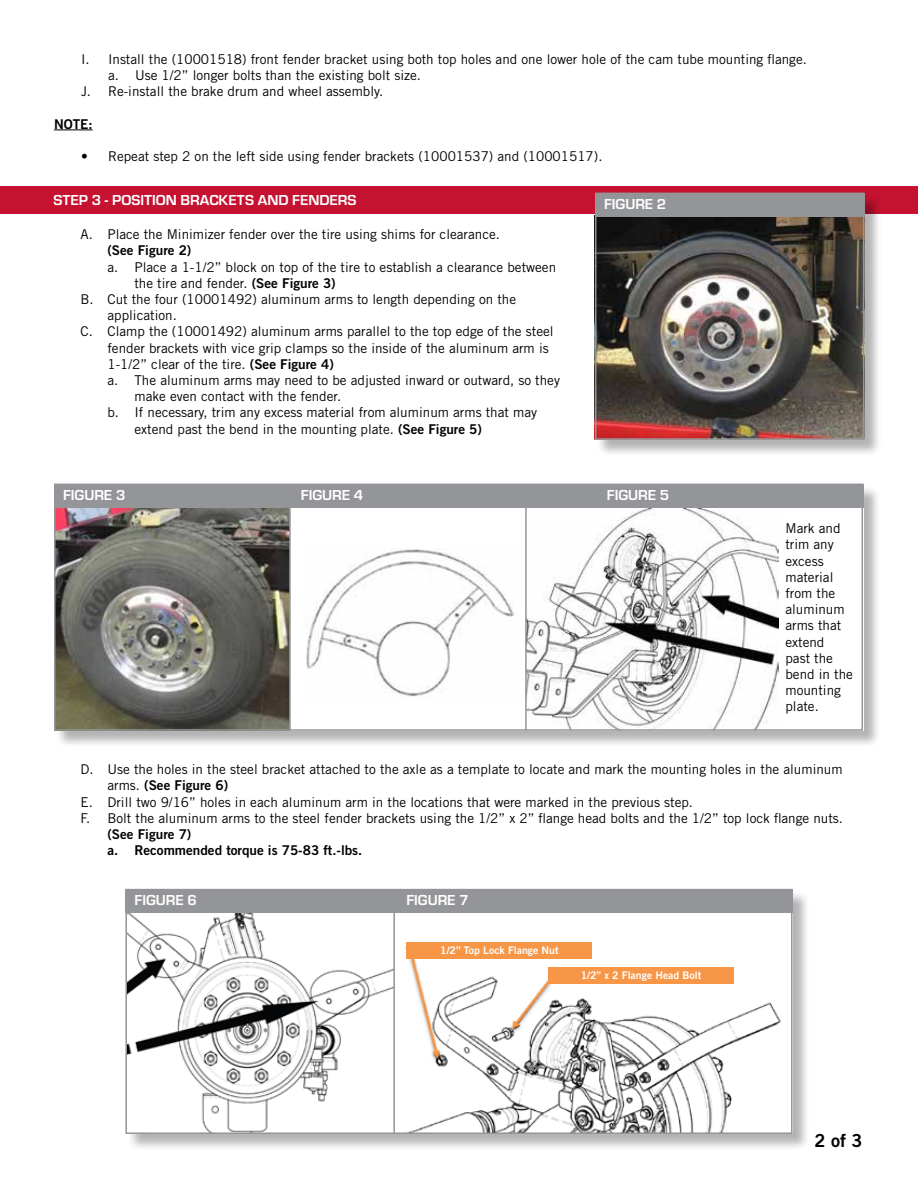
<style>
.page{position:relative;width:918px;height:1188px;background:#fff}
.page>*{position:absolute;margin:0;border:0;box-sizing:border-box;transform-origin:0 0}
.t1{font:18px "Trade Gothic LT Std Bd 2";color:#000}
.t2{font:700 15px "Eurostile";color:#fff}
.t3{font:13.5px/16.2px "Trade Gothic LT Std";color:#000}
.t4{font:13.5px/16.2px "Trade Gothic LT Std Bd 2";color:#000}
.t5{font:10.5px "Trade Gothic LT Std Bd 2";color:#fff}
.s1{font-family:"Trade Gothic LT Std Bd 2"}
.s2{font-family:"Trade Gothic LT Std"}
</style>
<div class="page">
<div style="left:0;top:187px;width:918px;height:27px;background:#c41230"></div>
<div style="left:596px;top:194px;width:286px;height:263px;background:#000;opacity:.3"></div>
<img style="left:598px;top:217px;width:263px;height:220px">
<div style="left:595px;top:193px;width:269px;height:24px;background:#939598"></div>
<div style="left:595px;top:193px;width:269px;height:247px;border:2px solid #939598"></div>
<div style="left:127px;top:890px;width:683px;height:261px;background:#000;opacity:.3"></div>
<div style="left:125px;top:889px;width:668px;height:245px;background:#fff"></div>
<img style="left:128px;top:913px;width:265px;height:218px">
<div style="left:125px;top:889px;width:668px;height:24px;background:#939598"></div>
<img style="left:405px;top:942px;width:376px;height:189px">
<div style="left:125px;top:889px;width:668px;height:245px;border:2px solid #939598"></div>
<hr style="left:393px;top:889px;width:2px;height:245px;background:#939598">
<div style="left:548px;top:967px;width:186px;height:17px;background:#f79646"></div>
<div style="left:407px;top:942px;width:185px;height:17px;background:#f79646"></div>
<div style="left:55px;top:485px;width:826px;height:263px;background:#000;opacity:.3"></div>
<div style="left:54px;top:484px;width:809px;height:246px;background:#fff"></div>
<img style="left:57px;top:507px;width:232px;height:221px">
<div style="left:54px;top:484px;width:809px;height:23px;background:#939598"></div>
<img style="left:527px;top:508px;width:252px;height:220px">
<div style="left:54px;top:484px;width:809px;height:247px;border:2px solid #939598"></div>
<hr style="left:289px;top:484px;width:2px;height:247px;background:#939598">
<hr style="left:525px;top:484px;width:2px;height:247px;background:#939598">
<img style="left:306px;top:549px;width:209px;height:148px">
<hr style="left:54px;top:130px;width:39px;height:1px;background:#000">
<p class="t3" style="left:81px;top:51px;width:727px">I. Install the (10001518) front fender bracket using both top holes and one lower hole of the cam tube mounting flange.</p>
<p class="t3" style="left:108px;top:67px;width:315px">a. Use 1/2” longer bolts than the existing bolt size.</p>
<p class="t3" style="left:81px;top:83px;width:304px">J. Re-install the brake drum and wheel assembly.</p>
<p class="t4" style="left:54px;top:115px;width:40px">NOTE:</p>
<p class="t3" style="left:81px;top:148px;width:523px">• Repeat step 2 on the left side using fender brackets (10001537) and (10001517).</p>
<p class="t2" style="left:53px;top:189px;width:304px">STEP 3 - POSITION BRACKETS AND FENDERS</p>
<p class="t3" style="left:80px;top:226px;width:421px">A. Place the Minimizer fender over the tire using shims for clearance.</p>
<p class="t4" style="left:107px;top:242px;width:85px">(See Figure 2)</p>
<p class="t3" style="left:107px;top:259px;width:450px">a. Place a 1-1/2” block on top of the tire to establish a clearance between</p>
<p class="t3" style="left:134px;top:275px;width:203px">the tire and fender. <span class="s1">(See Figure 3)</span></p>
<p class="t3" style="left:80px;top:291px;width:437px">B. Cut the four (10001492) aluminum arms to length depending on the</p>
<p class="t3" style="left:107px;top:307px;width:71px">application.</p>
<p class="t3" style="left:80px;top:323px;width:475px">C. Clamp the (10001492) aluminum arms parallel to the top edge of the steel</p>
<p class="t3" style="left:107px;top:340px;width:443px">fender brackets with vice grip clamps so the inside of the aluminum arm is</p>
<p class="t3" style="left:107px;top:356px;width:228px">1-1/2” clear of the tire. <span class="s1">(See Figure 4)</span></p>
<p class="t3" style="left:107px;top:372px;width:454px">a. The aluminum arms may need to be adjusted inward or outward, so they</p>
<p class="t3" style="left:134px;top:388px;width:208px">make even contact with the fender.</p>
<p class="t3" style="left:107px;top:404px;width:431px">b. If necessary, trim any excess material from aluminum arms that may</p>
<p class="t3" style="left:134px;top:421px;width:349px">extend past the bend in the mounting plate. <span class="s1">(See Figure 5)</span></p>
<p class="t2" style="left:604px;top:193px;width:64px">FIGURE 2</p>
<p class="t2" style="left:63px;top:484px;width:64px">FIGURE 3</p>
<p class="t2" style="left:301px;top:484px;width:64px">FIGURE 4</p>
<p class="t2" style="left:607px;top:484px;width:64px">FIGURE 5</p>
<p class="t3" style="left:785px;top:520px;width:69px">Mark and trim any excess material from the aluminum arms that extend<br>past the bend in the mounting plate.</p>
<p class="t3" style="left:80px;top:761px;width:764px">D. Use the holes in the steel bracket attached to the axle as a template to locate and mark the mounting holes in the aluminum</p>
<p class="t4" style="left:107px;top:777px;width:122px"><span class="s2">arms.</span> (See Figure 6)</p>
<p class="t3" style="left:80px;top:793px;width:764px">E. Drill two 9/16” holes in each aluminum arm in the locations that were marked in the previous step.<br>F. Bolt the aluminum arms to the steel fender brackets using the 1/2” x 2” flange head bolts and the 1/2” top lock flange nuts.</p>
<p class="t4" style="left:107px;top:826px;width:256px">(See Figure 7)<br>a. Recommended torque is 75-83 ft.-lbs.</p>
<p class="t2" style="left:135px;top:889px;width:64px">FIGURE 6</p>
<p class="t2" style="left:407px;top:889px;width:64px">FIGURE 7</p>
<p class="t5" style="left:440px;top:944px;width:120px">1/2” Top Lock Flange Nut</p>
<p class="t5" style="left:581px;top:969px;width:122px">1/2” x 2 Flange Head Bolt</p>
<h1 class="t1" style="left:815px;top:1129px;width:49px">2 of 3</h1>
</div>
